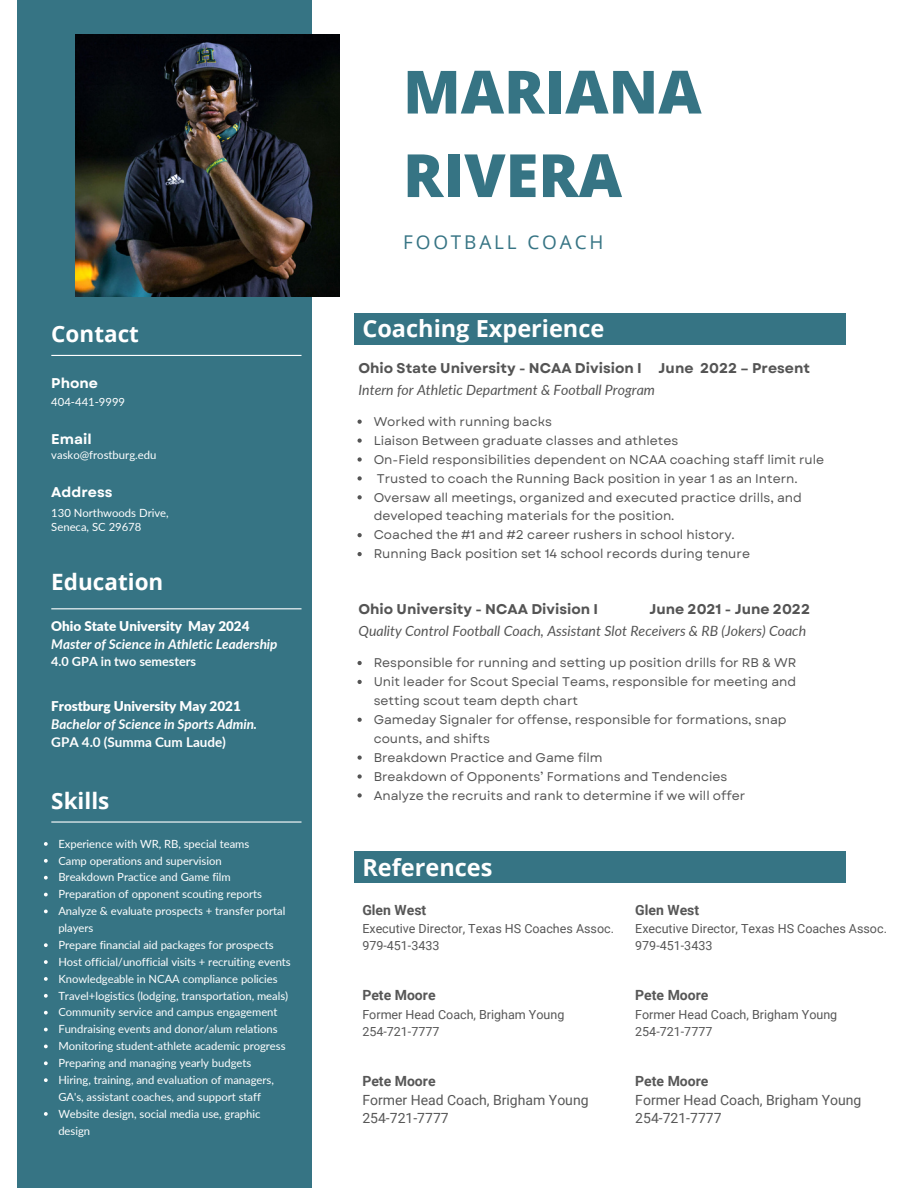
<style>
.page{position:relative;width:918px;height:1188px;background:#fff}
.page>*{position:absolute;margin:0;border:0;box-sizing:border-box;transform-origin:0 0}
.t1{font:800 59.7px/83.6px "Open Sans";color:#367484}
.t2{font:700 23.55px "Open Sans";color:#fff}
.t3{font:700 22.5px "Open Sans";color:#fff}
.t4{font:19.05px "Open Sans";letter-spacing:.15em;color:#367484}
.t5{font:italic 14.1px "Lato";color:#545454}
.t6{font:700 14.1px "Garet";color:#545454}
.t7{font:700 14.1px "Garet";color:#fff}
.t8{font:13.95px/18.8px "Roboto";color:#575757}
.t9{font:700 13.95px "Roboto";color:#575757}
.t10{font:italic 700 13.5px/18px "Lato";letter-spacing:-.005em;color:#fff}
.t11{font:700 12.75px "Lato";letter-spacing:-.005em;color:#fff}
.t12{font:12.6px/18.9px "Garet";color:#545454}
.t13{font:12.45px/16.6px "Roboto";color:#575757}
.t14{font:11.25px/17px "Lato";letter-spacing:-.005em;color:#fff}
.s1{font-weight:900;font-style:normal}
.s2{font-style:normal}
.s3{font-weight:700}
</style>
<div class="page">
<div style="left:17px;top:0;width:295px;height:1188px;background:#367484"></div>
<img style="left:75px;top:35px;width:265px;height:262px">
<div style="left:354px;top:313px;width:492px;height:32px;background:#367484"></div>
<div style="left:354px;top:851px;width:492px;height:32px;background:#367484"></div>
<hr style="left:51px;top:355px;width:251px;height:1px;background:#fff">
<hr style="left:51px;top:608px;width:251px;height:1px;background:#fff">
<svg style="left:44px;top:842px;width:4px;height:4px"></svg>
<svg style="left:44px;top:859px;width:4px;height:4px"></svg>
<svg style="left:44px;top:876px;width:4px;height:4px"></svg>
<svg style="left:44px;top:893px;width:4px;height:3px"></svg>
<svg style="left:44px;top:910px;width:4px;height:3px"></svg>
<svg style="left:44px;top:943px;width:4px;height:4px"></svg>
<svg style="left:44px;top:960px;width:4px;height:4px"></svg>
<svg style="left:44px;top:977px;width:4px;height:4px"></svg>
<svg style="left:44px;top:994px;width:4px;height:4px"></svg>
<svg style="left:44px;top:1011px;width:4px;height:4px"></svg>
<svg style="left:44px;top:1028px;width:4px;height:3px"></svg>
<svg style="left:44px;top:1045px;width:4px;height:3px"></svg>
<svg style="left:44px;top:1061px;width:4px;height:4px"></svg>
<svg style="left:44px;top:1078px;width:4px;height:4px"></svg>
<svg style="left:44px;top:1112px;width:4px;height:4px"></svg>
<hr style="left:51px;top:821px;width:251px;height:2px;background:#fff">
<svg style="left:358px;top:661px;width:4px;height:4px"></svg>
<svg style="left:358px;top:680px;width:4px;height:4px"></svg>
<svg style="left:358px;top:718px;width:4px;height:4px"></svg>
<svg style="left:358px;top:755px;width:4px;height:5px"></svg>
<svg style="left:358px;top:774px;width:4px;height:5px"></svg>
<svg style="left:358px;top:793px;width:4px;height:5px"></svg>
<svg style="left:358px;top:420px;width:4px;height:4px"></svg>
<svg style="left:358px;top:438px;width:4px;height:5px"></svg>
<svg style="left:358px;top:457px;width:4px;height:5px"></svg>
<svg style="left:358px;top:476px;width:4px;height:5px"></svg>
<svg style="left:358px;top:495px;width:4px;height:4px"></svg>
<svg style="left:358px;top:533px;width:4px;height:4px"></svg>
<svg style="left:358px;top:552px;width:4px;height:4px"></svg>
<p class="t3" style="left:51px;top:318px;width:89px">Contact</p>
<p class="t7" style="left:51px;top:373px;width:48px">Phone</p>
<p class="t14" style="left:51px;top:393px;width:75px">404-441-9999</p>
<h4 class="t7" style="left:51px;top:429px;width:42px">Email</h4>
<h2 class="t14" style="left:51px;top:446px;width:107px">vasko@frostburg.edu</h2>
<p class="t7" style="left:51px;top:482px;width:63px">Address</p>
<h4 class="t14" style="left:51px;top:504px;width:119px">130 Northwoods Drive,</h4>
<h2 class="t14" style="left:51px;top:518px;width:92px">Seneca, SC 29678</h2>
<h4 class="t3" style="left:51px;top:566px;width:114px">Education</h4>
<p class="t10" style="left:51px;top:617px;width:228px"><span class="s1">Ohio State University May 2024<br></span>Master of Science in Athletic Leadership</p>
<p class="t11" style="left:51px;top:653px;width:146px">4.0 GPA in two semesters</p>
<h4 class="t10" style="left:51px;top:697px;width:207px"><span class="s1">Frostburg University May 2021<br></span>Bachelor of Science in Sports Admin.<br><span class="s2">GPA 4.0 (Summa Cum Laude)</span></h4>
<p class="t3" style="left:51px;top:785px;width:60px">Skills</p>
<p class="t14" style="left:58px;top:835px;width:192px">Experience with WR, RB, special teams</p>
<p class="t14" style="left:58px;top:852px;width:165px">Camp operations and supervision</p>
<p class="t14" style="left:58px;top:869px;width:174px">Breakdown Practice and Game film</p>
<p class="t14" style="left:58px;top:885px;width:205px">Preparation of opponent scouting reports</p>
<p class="t14" style="left:58px;top:902px;width:229px">Analyze &amp; evaluate prospects + transfer portal players</p>
<p class="t14" style="left:58px;top:936px;width:217px">Prepare financial aid packages for prospects</p>
<p class="t14" style="left:58px;top:953px;width:234px">Host official/unofficial visits + recruiting events</p>
<p class="t14" style="left:58px;top:970px;width:221px">Knowledgeable in NCAA compliance policies</p>
<p class="t14" style="left:58px;top:987px;width:231px">Travel+logistics (lodging, transportation, meals)</p>
<p class="t14" style="left:58px;top:1004px;width:221px">Community service and campus engagement</p>
<p class="t14" style="left:58px;top:1020px;width:221px">Fundraising events and donor/alum relations</p>
<p class="t14" style="left:58px;top:1037px;width:229px">Monitoring student-athlete academic progress</p>
<h1 class="t14" style="left:58px;top:1054px;width:194px">Preparing and managing yearly budgets</h1>
<h3 class="t14" style="left:58px;top:1071px;width:217px">Hiring, training, and evaluation of managers,<br>GA's, assistant coaches, and support staff</h3>
<h2 class="t14" style="left:58px;top:1105px;width:204px">Website design, social media use, graphic design</h2>
<h2 class="t1" style="left:403px;top:49px;width:300px">MARIANA<br>RIVERA</h2>
<h4 class="t4" style="left:403px;top:228px;width:202px">FOOTBALL COACH</h4>
<p class="t2" style="left:362px;top:311px;width:244px">Coaching Experience</p>
<h2 class="t6" style="left:358px;top:358px;width:285px">Ohio State University - NCAA Division I</h2>
<h6 class="t6" style="left:659px;top:358px;width:153px">June 2022 – Present</h6>
<p class="t5" style="left:358px;top:381px;width:298px">Intern for Athletic Department &amp; Football Program</p>
<p class="t12" style="left:374px;top:412px;width:180px">Worked with running backs</p>
<p class="t12" style="left:374px;top:431px;width:306px">Liaison Between graduate classes and athletes</p>
<p class="t12" style="left:374px;top:450px;width:452px">On-Field responsibilities dependent on NCAA coaching staff limit rule</p>
<p class="t12" style="left:377px;top:469px;width:423px">Trusted to coach the Running Back position in year 1 as an Intern.</p>
<p class="t12" style="left:374px;top:488px;width:430px">Oversaw all meetings, organized and executed practice drills, and developed teaching materials for the position.</p>
<p class="t12" style="left:374px;top:526px;width:363px">Coached the #1 and #2 career rushers in school history.</p>
<p class="t12" style="left:374px;top:544px;width:378px">Running Back position set 14 school records during tenure</p>
<p class="t6" style="left:358px;top:599px;width:241px">Ohio University - NCAA Division I</p>
<p class="t6" style="left:649px;top:599px;width:162px">June 2021 - June 2022</p>
<p class="t5" style="left:358px;top:622px;width:449px">Quality Control Football Coach, Assistant Slot Receivers &amp; RB (Jokers) Coach</p>
<p class="t12" style="left:374px;top:653px;width:424px">Responsible for running and setting up position drills for RB &amp; WR</p>
<p class="t12" style="left:374px;top:672px;width:424px">Unit leader for Scout Special Teams, responsible for meeting and setting scout team depth chart</p>
<p class="t12" style="left:374px;top:710px;width:414px">Gameday Signaler for offense, responsible for formations, snap counts, and shifts</p>
<p class="t12" style="left:374px;top:748px;width:231px">Breakdown Practice and Game film</p>
<p class="t12" style="left:374px;top:767px;width:355px">Breakdown of Opponents’ Formations and Tendencies</p>
<p class="t12" style="left:374px;top:786px;width:373px">Analyze the recruits and rank to determine if we will offer</p>
<h4 class="t2" style="left:362px;top:851px;width:132px">References</h4>
<h5 class="t9" style="left:362px;top:902px;width:65px">Glen West</h5>
<h5 class="t13" style="left:362px;top:921px;width:253px">Executive Director, Texas HS Coaches Assoc.<br>979-451-3433</h5>
<h6 class="t9" style="left:362px;top:987px;width:75px">Pete Moore</h6>
<h6 class="t13" style="left:362px;top:1006px;width:204px">Former Head Coach, Brigham Young<br>254-721-7777</h6>
<h6 class="t8" style="left:362px;top:1072px;width:228px"><span class="s3">Pete Moore<br></span>Former Head Coach, Brigham Young<br>254-721-7777</h6>
<h5 class="t9" style="left:635px;top:902px;width:65px">Glen West</h5>
<h5 class="t13" style="left:635px;top:921px;width:253px">Executive Director, Texas HS Coaches Assoc.<br>979-451-3433</h5>
<h6 class="t9" style="left:635px;top:987px;width:75px">Pete Moore</h6>
<h6 class="t13" style="left:635px;top:1006px;width:204px">Former Head Coach, Brigham Young<br>254-721-7777</h6>
<p class="t9" style="left:635px;top:1073px;width:75px">Pete Moore</p>
<p class="t8" style="left:635px;top:1090px;width:228px">Former Head Coach, Brigham Young<br>254-721-7777</p>
</div>
